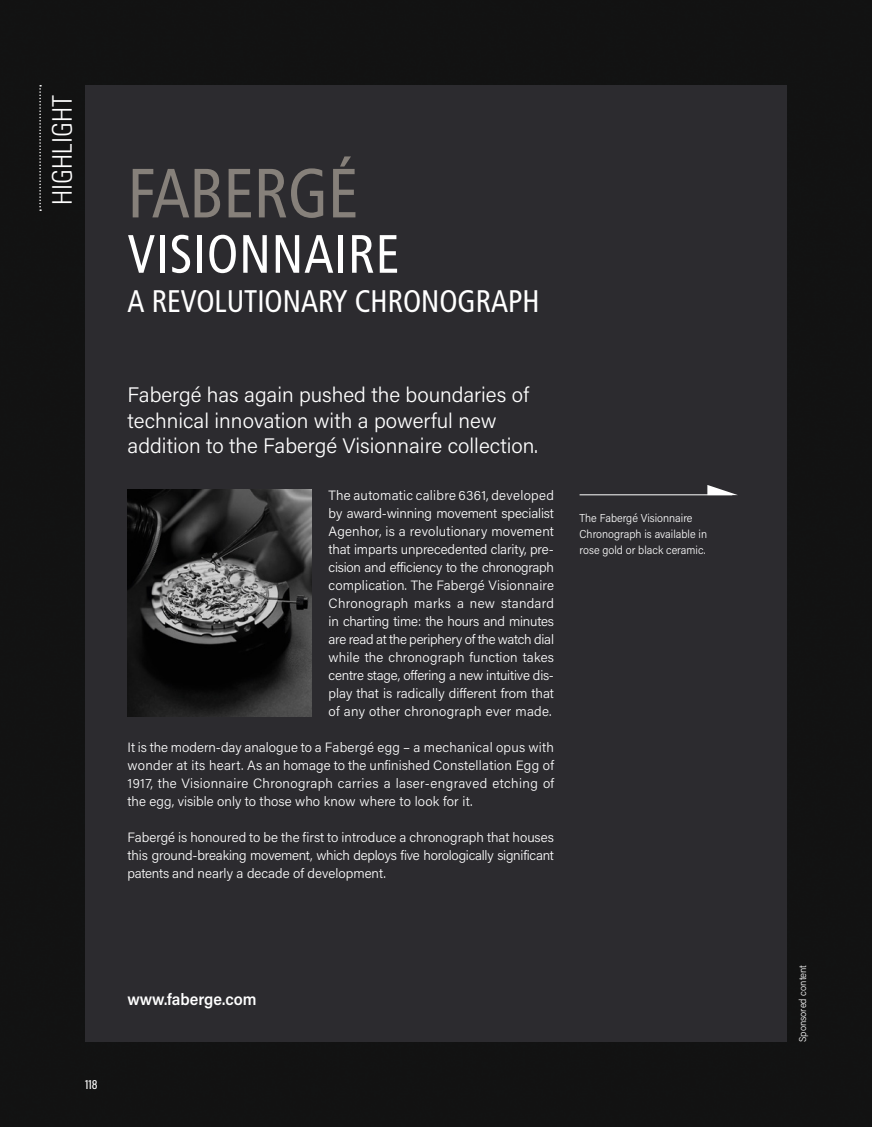
<style>
.page{position:relative;width:872px;height:1127px;background:#121212}
.page>*{position:absolute;margin:0;border:0;box-sizing:border-box;transform-origin:0 0}
.t1{font:condensed 69.45px "Frutiger";letter-spacing:-.005em;color:#86807a;scale:.95 1}
.t2{font:condensed 53.85px "Frutiger";letter-spacing:.02em;color:#fff;scale:.95 1}
.t3{font:condensed 31.2px "Frutiger";color:#fff;scale:.95 1}
.t4{font:300 condensed 27px "Univers LT Std";color:#fff}
.t5{font:300 21px/25.5px "Acumin Pro";color:#fff}
.t6{font:600 16.5px "Acumin Pro Semi Cond";color:#fff}
.t7{font:300 13.5px/18px "Acumin Pro";color:#fff;text-align:justify}
.t8{font:500 13.5px "Acumin Pro Cond";color:#fff}
.t9{font:300 11.55px/16.2px "Acumin Pro Semi Cond";color:#fff}
.t10{font:300 10.05px "Acumin Pro Semi Cond";color:#fff}
</style>
<div class="page">
<svg style="left:39px;top:85px;width:2px;height:126px"></svg>
<div style="left:85px;top:85px;width:702px;height:957px;background:#2c2b2f"></div>
<hr style="left:579px;top:494px;width:153px;height:1px;background:#fff">
<svg style="left:707px;top:485px;width:31px;height:10px"></svg>
<img style="left:128px;top:489px;width:183px;height:227px">
<h3 class="t4" style="left:46px;top:205px;width:111px;rotate:-90deg">HIGHLIGHT</h3>
<h1 class="t1" style="left:128px;top:153px;width:245px">FABERGÉ</h1>
<h2 class="t2" style="left:128px;top:223px;width:288px">VISIONNAIRE</h2>
<h3 class="t3" style="left:128px;top:283px;width:435px">A REVOLUTIONARY CHRONOGRAPH</h3>
<h3 class="t5" style="left:128px;top:381px;width:412px">Fabergé has again pushed the boundaries of technical innovation with a powerful new addition to the Fabergé Visionnaire collection.</h3>
<p class="t7" style="left:328px;top:486px;width:227px">The automatic calibre 6361, developed by award-winning movement specialist Agenhor, is a revolutionary movement that imparts unprecedented clarity, pre&shy;cision and efficiency to the chronograph complication. The Fabergé Visionnaire Chronograph marks a new standard in charting time: the hours and minutes are read at the periphery of the watch dial while the chronograph function takes centre stage, offering a new intuitive dis&shy;play that is radically different from that of any other chronograph ever made.</p>
<p class="t7" style="left:128px;top:738px;width:428px">It is the modern-day analogue to a Fabergé egg – a mechanical opus with wonder at its heart. As an homage to the unfinished Constellation Egg of 1917, the Visionnaire Chronograph carries a laser-engraved etching of the egg, visible only to those who know where to look for it.</p>
<p class="t7" style="left:128px;top:828px;width:428px">Fabergé is honoured to be the first to introduce a chronograph that houses this ground-breaking movement, which deploys five horologically significant patents and nearly a decade of development.</p>
<p class="t9" style="left:579px;top:509px;width:129px">The Fabergé Visionnaire<br>Chronograph is available in rose gold or black ceramic.</p>
<p class="t8" style="left:85px;top:1076px;width:14px">118</p>
<p class="t6" style="left:128px;top:987px;width:131px">www.faberge.com</p>
<p class="t10" style="left:795px;top:1042px;width:79px;rotate:-90deg">Sponsored content</p>
</div>
